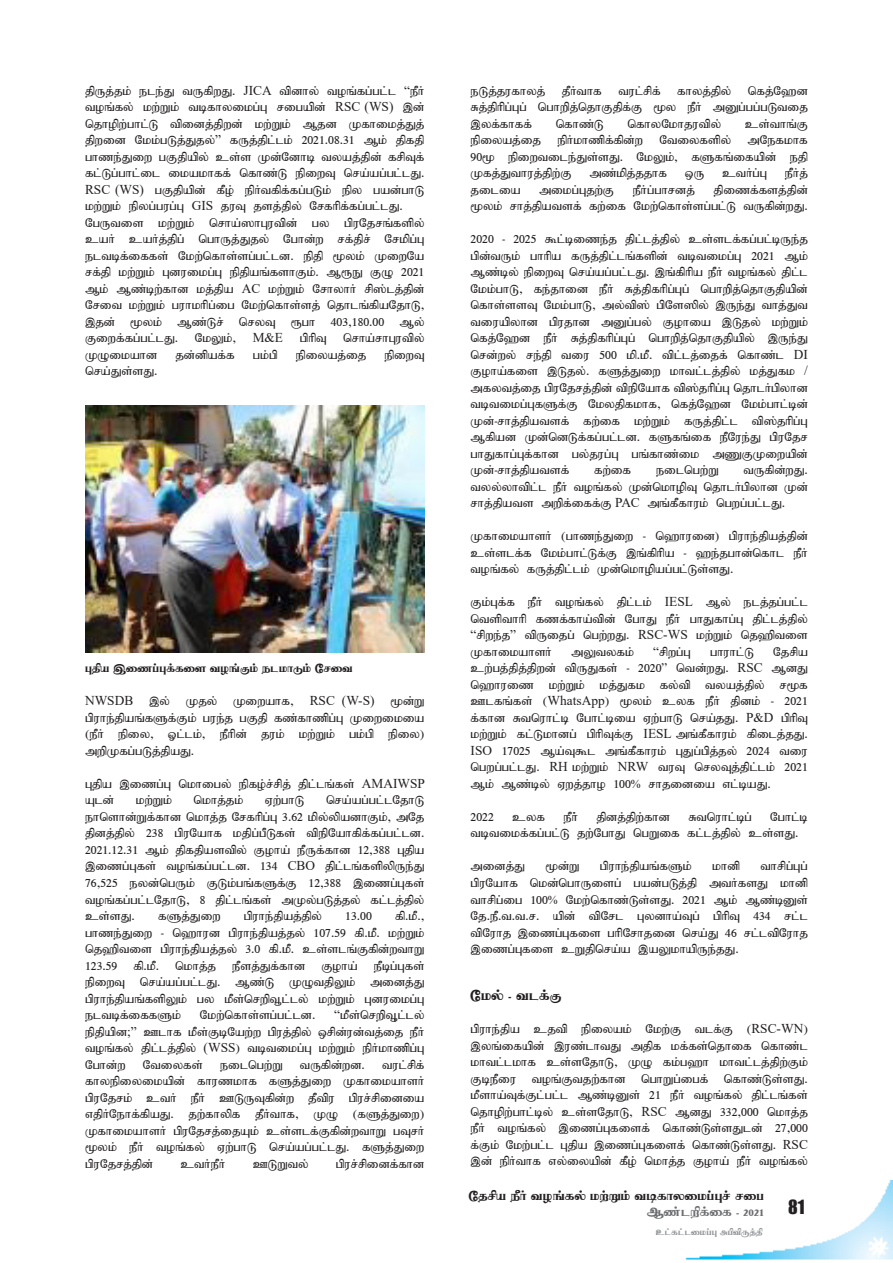
<style>
.page{position:relative;width:893px;height:1263px;background:#fff}
.page>*{position:absolute;margin:0;border:0;box-sizing:border-box;transform-origin:0 0}
.t1{font:18px "Impact";color:#231f20}
.t2{font:16.5px "Shanmugapriya";color:#231f20}
.t3{font:15px "Shanmugapriya";color:#231f20}
.t4{font:15px "Shanmugapriya";color:#6d6e71}
.t5{font:13.5px/16.5px "Tharmini";color:#231f20;text-align:justify}
.t6{font:13.5px "Shanmugapriya";color:#231f20}
.t7{font:10.5px "Shanmugapriya";color:#939598}
.s1{font-family:"Times New Roman"}
.s2{font-family:"Times"}
.s3{font-family:"Times New Roman";font-size:12px}
</style>
<div class="page">
<img style="left:685px;top:1180px;width:208px;height:80px">
<img style="left:85px;top:406px;width:339px;height:246px">
<p class="t5" style="left:85px;top:83px;width:341px;text-align:left">JPUJ;JK; ELE;J TUFPWJ. <span class="s1">JICA</span> TPDHY; TOQ;FG;GL;L <span class="s1">“</span>EPH TOQ;FY; KW;WK; TBFHYIKG;G RIGAPD; <span class="s1">RSC (WS)</span> ,D; NJHOPW;GHL;L TPIDJ;JPWD; KW;WK; MJD KFHIKJ;JJ; JPWID NKK;GLJ;JJY;<span class="s1">”</span> FUJ;JPL;LK; 2021.08.31 MK; JPFJP GHZE;JIW GFJPAPY; CS;S KD;NDHB TYAJ;JPD; FRPTF; FL;LG;GHL;IL IKAKHFF; NFHZ;L EPIWT NRA;AG;GL;LJ.<br><span class="s1">RSC (WS)</span> GFJPAPD; FPO; EPHTFPF;FG;GLK; EPY GAD;GHL KW;WK; EPYG;GUG;G <span class="s1">GIS</span> JUT JSJ;JPY; NRFHPF;FG;GL;LJ.<br>NGUTIS KW;WK; NRHA;]HGUTPD; GY GPUNJRQ;FSPY; CAH CAHJ;JPG; NGHUJ;JJY; NGHD;W RF;JPR; NRKPG;G ELTBF;IFFS; NKW;NFHS;SG;GL;LD. EPJP %YK; KIWNA RF;JP KW;WK; GDUIKG;G EPJPAQ;FSHFK;. M&amp;E FO 2021<br>MK; MZ;BW;FHD KJ;JPA <span class="s1">AC</span> KW;WK; NRHYHH RP];LJ;JPD; NRIT KW;WK; GUHKHPG;IG NKW;NFHS;SJ; NJHLQ;FPANJHL&gt; ,JD; %YK; MZ;LR; NRYT &amp;GH 403&gt;180.00 MY; FIWF;FG;GL;LJ. NKYK;&gt; <span class="s1">M&amp;E</span> GPHPT NRHA;RHGUTPY; KOIKAHD</p>
<p class="t5" style="left:176px;top:347px;width:61px">JD;DPAF;F</p>
<p class="t5" style="left:253px;top:347px;width:26px">GK;GP</p>
<p class="t5" style="left:296px;top:347px;width:72px">EPIYAJ;IJ</p>
<p class="t5" style="left:384px;top:347px;width:41px">EPIWT</p>
<p class="t5" style="left:85px;top:364px;width:74px">NRA;JS;SJ.</p>
<p class="t6" style="left:85px;top:663px;width:269px">Gjpa ,izg;Gf;fis toq;Fk; elkhLk; Nrit</p>
<p class="t5" style="left:85px;top:694px;width:341px"><span class="s1">NWSDB</span> ,Y; KJY; KIWAHF&gt; <span class="s1">RSC (W-S)</span> %D;W GPUHE;JPAQ;FSF;FK; GUE;J GFJP FZ;FHZPG;G KIWIKIA (EPH EPIY&gt; XL;LK;&gt; EPHPD; JUK; KW;WK; GK;GP EPIY)<br>MWPKFG;GLJ;JPAJ.</p>
<p class="t5" style="left:85px;top:776px;width:341px">GJPA ,IZG;G NKHIGY; EPFO;R;RPJ; JPL;LQ;FS; <span class="s1">AMAIWSP<br></span>ALD;</p>
<p class="t5" style="left:85px;top:793px;width:341px;text-indent:241px">NRA;AG;GL;LNJHL EHNSHD;WF;FHD NKHJ;J NRFHPG;G 3.62 KPY;YPADHFK;&gt; MNJ JPDJ;JPY; 238 GPUNAHF KJPG;GPLFS; TPEPNAHFPF;FG;GL;LD.<br>2021.12.31 MK; JPFJPASTPY; FOHA; EPUF;FHD 12&gt;388 GJPA ,IZG;GFS; TOQ;FG;GL;LD. 134 <span class="s1">CBO</span> JPL;LQ;FSPYPUE;J 76&gt;525 EYD;NGUK; FLK;GQ;FSF;F 12&gt;388 ,IZG;GFS; TOQ;FG;GL;LNJHL&gt; 8 JPL;LQ;FS; MKY;GLJ;JY; FL;LJ;JPY; CS;SJ.</p>
<p class="t5" style="left:136px;top:793px;width:38px">KW;WK;</p>
<p class="t5" style="left:194px;top:793px;width:51px">NKHJ;JK;</p>
<p class="t5" style="left:265px;top:793px;width:41px">VW;GHL</p>
<p class="t5" style="left:85px;top:908px;width:341px;text-indent:310px">FP.KP.&gt; GHZE;JIW - N`HUD GPUHE;JPAJ;JY; 107.59 FP.KP. KW;WK; NJ`PTIS GPUHE;JPAJ;JY; 3.0 FP.KP. CS;SLQ;FFPD;WTHW 123.59 FP.KP. NKHJ;J EPSJ;JF;FHD FOHA; EPBG;GFS; EPIWT NRA;AG;GL;LJ. MZ;L KOTJPYK; MIDJ;J GPUHE;JPAQ;FSPYK; GY KPS;NRWPT+L;LY; KW;WK; GDUIKG;G ELTBF;IFFSK;</p>
<p class="t5" style="left:158px;top:908px;width:64px">FSJ;JIW</p>
<p class="t5" style="left:244px;top:908px;width:80px">GPUHE;JPAJ;JPY;</p>
<p class="t5" style="left:345px;top:908px;width:28px">13.00</p>
<p class="t5" style="left:85px;top:1007px;width:341px;text-indent:249px"><span class="s1">“</span>KPS;NRWPT+L;LY; EPJPAPD<span class="s1">;”</span> CLHF KPS;FBNAW;W GPUJ;JPY; XRPD;UD;TJ;IJ EPH TOQ;FY; JPL;LJ;JPY; <span class="s1">(WSS</span>) TBTIKG;G KW;WK; EPHKHZPG;G NGHD;W</p>
<p class="t5" style="left:200px;top:1007px;width:117px">NKW;NFHS;SG;GL;LD.</p>
<p class="t5" style="left:85px;top:1057px;width:341px;text-indent:297px">TUL;RPF; FHYEPIYIKAPD; FHUZKHF FSJ;JIW KFHIKAHSH GPUNJRK; CTH EPH CLUTFPD;W JPTPU GPUR;RPIDIA VJPHNEHF;FPAJ. JW;FHYPF JPHTHF&gt; KO (FSJ;JIW)<br>KFHIKAHSH GPUNJRJ;IJAK; CS;SLF;FFPD;WTHW GTRH %YK; EPH TOQ;FY; VW;GHL NRA;AG;GL;LJ. FSJ;JIW GPUNJRJ;JPD;</p>
<p class="t5" style="left:143px;top:1057px;width:61px">NTIYFS;</p>
<p class="t5" style="left:220px;top:1057px;width:64px">EILNGW;W</p>
<p class="t5" style="left:300px;top:1057px;width:66px">TUFPD;WD.</p>
<p class="t5" style="left:180px;top:1156px;width:46px">CTHEPH</p>
<p class="t5" style="left:253px;top:1156px;width:57px">CLWTY;</p>
<p class="t5" style="left:336px;top:1156px;width:90px">GPUR;RPIDF;FHD</p>
<p class="t5" style="left:471px;top:83px;width:339px">ELJ;JUFHYJ; JPHTHF TUL;RPF; FHYJ;JPY; NFJ;N`D RJ;JPHPG;GG; NGHWPJ;NJHFJPF;F %Y EPH MDG;GG;GLTIJ ,YF;FHFF;</p>
<p class="t5" style="left:556px;top:116px;width:50px">NFHZ;L</p>
<p class="t5" style="left:627px;top:116px;width:95px">NFHYNKHJUTPY;</p>
<p class="t5" style="left:471px;top:116px;width:339px;text-indent:274px">CS;THQ;F EPIYAJ;IJ EPHKHZPF;FPD;W NTIYFSPY; MNEFKHF 90% EPIWTILE;JS;SJ. NKYK;&gt; FSFQ;IFAPD; EJP KFJ;JTHUJ;JPW;F</p>
<p class="t5" style="left:589px;top:166px;width:79px">MZ;KPJ;JJHF</p>
<p class="t5" style="left:685px;top:166px;width:21px">XU</p>
<p class="t5" style="left:722px;top:166px;width:46px">CTHG;G</p>
<p class="t5" style="left:785px;top:166px;width:24px">EPHJ;</p>
<p class="t5" style="left:471px;top:182px;width:339px;text-align:right">JPIZF;FSJ;JPD;<br>%YK; RHJ;JPATSF; FW;IF NKW;NFHS;SG;GL;L TUFPD;WJ.</p>
<p class="t5" style="left:471px;top:232px;width:339px">2020 - 2025 $L;BIZE;J JPL;LJ;JPY; CS;SLF;FG;GL;BUE;J GPD;TUK; GHHPA FUJ;JPL;LQ;FSPD; TBTIKG;G 2021 MK; MZ;BY; EPIWT NRA;AG;GL;LJ. ,Q;FPHPA EPH TOQ;FY; JPL;L NKK;GHL&gt; FE;JHID EPH RJ;JPFHPG;GG; NGHWPJ;NJHFJPAPD; NFHS;SST NKK;GHL&gt; MY;TP]; GPNS]PY; ,UE;J THJ;JT TIUAPYHD GPUJHD MDG;GY; FOHIA ,LJY; KW;WK; NFJ;N`D EPH RJ;JPFHPG;GG; NGHWPJ;NJHFJPAPY; ,UE;J NRD;WY; RE;JP TIU 500 KP.KP. TPL;LJ;IJF; NFHZ;L <span class="s1">DI </span>FOHA;FIS ,LJY;. FSJ;JIW KHTL;LJ;JPY; KJ;JFK <span class="s1">/ </span>MFYTJ;IJ GPUNJRJ;JPD; TPEPNAHF TP];JHPG;G NJHLHGPYHD TBTIKG;GFSF;F NKYJPFKHF&gt; NFJ;N`D NKK;GHL;BD; KD;-RHJ;JPATSF; FW;IF KW;WK; FUJ;JPL;L TP];JHPG;G MFPAD KD;NDLF;FG;GL;LD. FSFQ;IF EPNUE;J GPUNJR GHJFHG;GF;FHD GY;JUG;G GQ;FHZ;IK MZFKIWAPD; KD;-RHJ;JPATSF;</p>
<p class="t5" style="left:471px;top:182px;width:51px">JILIA</p>
<p class="t5" style="left:539px;top:182px;width:77px">MIKG;GJW;F</p>
<p class="t5" style="left:633px;top:182px;width:64px">EPHG;GHRDJ;</p>
<p class="t5" style="left:471px;top:463px;width:339px;text-indent:273px">TUFPD;WJ.<br>TYY;YHTPL;L EPH TOQ;FY; KD;NKHOPT NJHLHGPYHD KD; RHJ;JPATS MWPF;IFF;F <span class="s1">PAC</span> MQ;FPFHUK; NGWG;GL;LJ.</p>
<p class="t5" style="left:471px;top:529px;width:339px">KFHIKAHSH (GHZE;JIW - N`HUID) GPUHE;JPAJ;JPD; CS;SLF;F NKK;GHL;LF;F ,Q;FPHPA - `E;JGHD;NFHL EPH TOQ;FY; FUJ;JPL;LK; KD;NKHOPAG;GL;LS;SJ.</p>
<p class="t5" style="left:471px;top:595px;width:339px">FK;GF;F EPH TOQ;FY; JPL;LK; <span class="s1">IESL</span> MY; ELJ;JG;GL;L NTSPTHHP FZF;FHA;TPD; NGHJ EPH GHJFHG;G JPL;LJ;JPY; <span class="s1">“</span>RPWE;J<span class="s1">”</span> TPUIJG; NGW;WJ. <span class="s1">RSC-WS</span> KW;WK; NJ`PTIS KFHIKAHSH</p>
<p class="t5" style="left:594px;top:463px;width:39px">FW;IF</p>
<p class="t5" style="left:656px;top:463px;width:64px">EILNGW;W</p>
<p class="t5" style="left:471px;top:644px;width:339px;text-indent:303px">NJRPA CW;GJ;JPJ;JPWD; TPUJFS; - 2020<span class="s2">”</span> NTD;WJ. <span class="s1">RSC</span> MDJ N`HUIZ KW;WK; KJ;JFK FY;TP TYAJ;JPY; R%F CLFQ;FS; (<span class="s1">WhatsApp</span>) %YK; CYF EPH JPDK; - 2021<br>F;FHD RTNUHL;B NGHL;BIA VW;GHL NRA;JJ. <span class="s1">P&amp;D</span> GPHPT KW;WK; FL;LKHDG; GPHPTF;F <span class="s1">IESL</span> MQ;FPFHUK; FPILJ;JJ.<br><span class="s1">ISO</span> 17025 MA;T$L MQ;FPFHUK; GJG;GPJ;JY; 2024 TIU NGWG;GL;LJ. <span class="s1">RH</span> KW;WK; <span class="s1">NRW</span> TUT NRYTJ;JPL;LK; 2021<br>MK; MZ;BY; VWJ;JHO 100<span class="s3">%</span> RHJIDIA VL;BAJ.</p>
<p class="t5" style="left:471px;top:809px;width:25px">2022</p>
<p class="t5" style="left:512px;top:809px;width:34px">CYF</p>
<p class="t5" style="left:563px;top:809px;width:16px">EPH;</p>
<p class="t5" style="left:596px;top:809px;width:75px">JPDJ;JPW;FHD</p>
<p class="t5" style="left:688px;top:809px;width:65px">RTNUHL;BG;</p>
<p class="t5" style="left:571px;top:644px;width:64px">MYTYFK;</p>
<p class="t5" style="left:653px;top:644px;width:39px"><span class="s1">“</span>RPWG;G</p>
<p class="t5" style="left:710px;top:644px;width:45px">GHUHL;L</p>
<p class="t5" style="left:471px;top:809px;width:339px;text-indent:300px">NGHL;B<br>TBTIKF;FG;GL;L JW;NGHJ NGWIF FL;LJ;JPY; CS;SJ.</p>
<p class="t5" style="left:471px;top:859px;width:56px">MIDJ;J</p>
<p class="t5" style="left:545px;top:859px;width:35px">%D;W</p>
<p class="t5" style="left:600px;top:859px;width:93px">GPUHE;JPAQ;FSK;</p>
<p class="t5" style="left:712px;top:859px;width:29px">KHDP</p>
<p class="t5" style="left:471px;top:859px;width:339px;text-indent:290px">THRPG;GG; GPUNAHF NKD;NGHUISG; GAD;GLJ;JP MTHFSJ KHDP THRPG;IG 100<span class="s3">%</span> NKW;NFHZ;LS;SJ. 2021 MK; MZ;BDS; NJ.EP.T.T.R. APD; TPNRL GYDHA;TG; GPHPT 434 RL;L TPNUHJ ,IZG;GFIS GHPNRHJID NRA;J 46 RL;LTPNUHJ ,IZG;GFIS CWJPNRA;A ,AYKHAPUE;JJ.</p>
<p class="t2" style="left:471px;top:989px;width:92px">Nky; - tlf;F</p>
<p class="t5" style="left:471px;top:1021px;width:339px">GPUHE;JPA CJTP EPIYAK; NKW;F TLF;F (<span class="s1">RSC-WN</span>) ,YQ;IFAPD; ,UZ;LHTJ MJPF KF;FS;NJHIF NFHZ;L KHTL;LKHF CS;SNJHL&gt; KO FK;G`H KHTL;LJ;JPW;FK; FBEPIU TOQ;FTJW;FHD NGHWG;IGF; NFHZ;LS;SJ.<br>KPSHA;TF;FL;GL;L MZ;BDS; 21 EPH TOQ;FY; JPL;LQ;FS; NJHOPW;GHL;BY; CS;SNJHL&gt; <span class="s1">RSC</span> MDJ 332&gt;000 NKHJ;J EPH TOQ;FY; ,IZG;GFISF; NFHZ;LS;SJLD; 27&gt;000<br>F;FK; NKW;GL;L GJPA ,IZG;GFISF; NFHZ;LS;SJ. <span class="s1">RSC </span>,D; EPHTHF VY;IYAPD; FPO; NKHJ;J FOHA; EPH TOQ;FY;</p>
<p class="t3" style="left:469px;top:1189px;width:297px">Njrpa ePH toq;fy; kw;Wk; tbfhyikg;Gr; rig</p>
<p class="t4" style="left:647px;top:1206px;width:119px">Mz;lwpf;if - 2021</p>
<h1 class="t1" style="left:788px;top:1197px;width:18px">81</h1>
<p class="t7" style="left:656px;top:1227px;width:108px">cl;fl;likg;G mgptpUj;jp</p>
</div>
